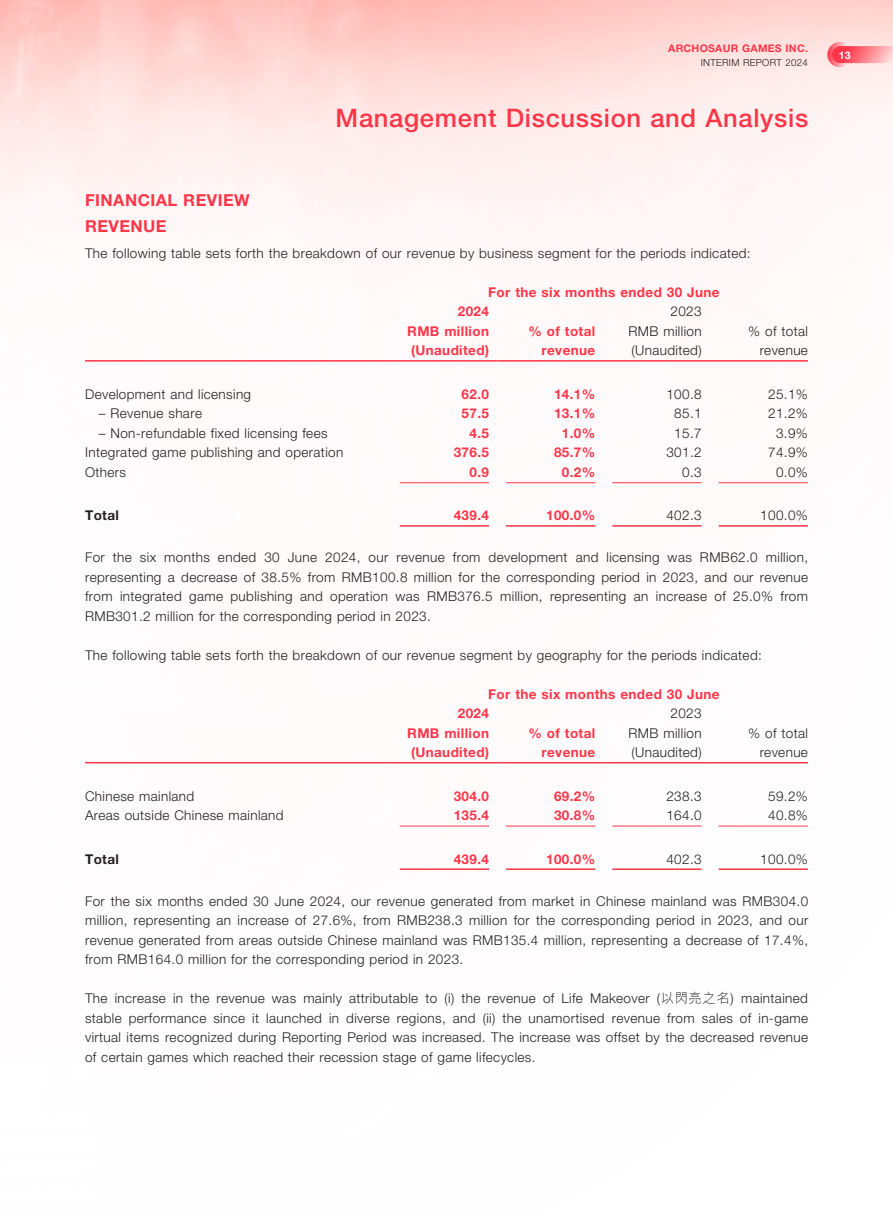
<style>
.page{position:relative;width:893px;height:1212px;background:#fff}
.page>*{position:absolute;margin:0;border:0;box-sizing:border-box;transform-origin:0 0}
.t1{font:500 25.5px "Helvetica Neue LT Std";letter-spacing:.03em;color:#ff3548}
.t2{font:700 16.5px/25.8px "Helvetica Neue LT Std";letter-spacing:.03em;color:#ff3548}
.t3{font:300 13.5px/19.5px "Helvetica Neue LT Std";letter-spacing:.03em;color:#231f20;text-align:justify}
.t4{font:700 13.5px/19.5px "Helvetica Neue LT Std";letter-spacing:.03em;color:#ff3548;text-align:right}
.t5{font:700 13.5px "Helvetica Neue LT Std";letter-spacing:.03em;color:#231f20}
.t6{font:700 10.5px "Helvetica Neue LT Std";letter-spacing:.03em;color:#ff3548}
.t7{font:700 10.5px "Helvetica Neue LT Std";color:#fff}
.t8{font:300 9.75px "Helvetica Neue LT Std";letter-spacing:.03em;color:#231f20}
.s1{font-family:"M Hei HK"}
</style>
<div class="page">
<svg style="left:827px;top:42px;width:26px;height:25px"></svg>
<svg style="left:832px;top:46px;width:61px;height:17px"></svg>
<hr style="left:85px;top:360px;width:306px;height:2px;background:#ff3548">
<hr style="left:391px;top:360px;width:106px;height:2px;background:#ff3548">
<hr style="left:497px;top:360px;width:107px;height:2px;background:#ff3548">
<hr style="left:604px;top:360px;width:106px;height:2px;background:#ff3548">
<hr style="left:710px;top:360px;width:98px;height:2px;background:#ff3548">
<hr style="left:400px;top:482px;width:89px;height:1px;background:#ff3548">
<hr style="left:506px;top:482px;width:89px;height:1px;background:#ff3548">
<hr style="left:612px;top:482px;width:90px;height:1px;background:#ff3548">
<hr style="left:719px;top:482px;width:89px;height:1px;background:#ff3548">
<hr style="left:400px;top:525px;width:89px;height:2px;background:#ff3548">
<hr style="left:506px;top:525px;width:89px;height:2px;background:#ff3548">
<hr style="left:612px;top:525px;width:90px;height:2px;background:#ff3548">
<hr style="left:719px;top:525px;width:89px;height:2px;background:#ff3548">
<hr style="left:85px;top:762px;width:306px;height:1px;background:#ff3548">
<hr style="left:391px;top:762px;width:106px;height:1px;background:#ff3548">
<hr style="left:497px;top:762px;width:107px;height:1px;background:#ff3548">
<hr style="left:604px;top:762px;width:106px;height:1px;background:#ff3548">
<hr style="left:710px;top:762px;width:98px;height:1px;background:#ff3548">
<hr style="left:400px;top:826px;width:89px;height:1px;background:#ff3548">
<hr style="left:506px;top:826px;width:89px;height:1px;background:#ff3548">
<hr style="left:612px;top:826px;width:90px;height:1px;background:#ff3548">
<hr style="left:719px;top:826px;width:89px;height:1px;background:#ff3548">
<hr style="left:400px;top:868px;width:89px;height:2px;background:#ff3548">
<hr style="left:506px;top:868px;width:89px;height:2px;background:#ff3548">
<hr style="left:612px;top:868px;width:90px;height:2px;background:#ff3548">
<hr style="left:719px;top:868px;width:89px;height:2px;background:#ff3548">
<p class="t6" style="left:668px;top:42px;width:141px">ARCHOSAUR GAMES INC.</p>
<p class="t8" style="left:701px;top:56px;width:109px">INTERIM REPORT 2024</p>
<h1 class="t1" style="left:336px;top:103px;width:474px">Management Discussion and Analysis</h1>
<p class="t2" style="left:85px;top:187px;width:166px">FINANCIAL REVIEW<br>REVENUE</p>
<p class="t3" style="left:85px;top:243px;width:667px">The following table sets forth the breakdown of our revenue by business segment for the periods indicated:</p>
<p class="t4" style="left:488px;top:282px;width:233px">For the six months ended 30 June</p>
<p class="t4" style="left:458px;top:301px;width:33px">2024</p>
<p class="t4" style="left:407px;top:321px;width:83px">RMB million</p>
<p class="t4" style="left:411px;top:340px;width:80px">(Unaudited)</p>
<p class="t3" style="left:628px;top:301px;width:75px;text-indent:42px">2023<br>RMB million (Unaudited)</p>
<p class="t3" style="left:748px;top:321px;width:61px;text-align:right">% of total revenue</p>
<p class="t4" style="left:528px;top:321px;width:68px">% of total revenue</p>
<p class="t3" style="left:85px;top:384px;width:168px">Development and licensing</p>
<p class="t4" style="left:462px;top:384px;width:29px">62.0</p>
<p class="t4" style="left:554px;top:384px;width:43px">14.1%</p>
<p class="t3" style="left:666px;top:384px;width:37px">100.8</p>
<p class="t3" style="left:768px;top:384px;width:41px">25.1%</p>
<p class="t3" style="left:99px;top:403px;width:105px">– Revenue share</p>
<p class="t4" style="left:462px;top:403px;width:29px">57.5</p>
<p class="t4" style="left:554px;top:403px;width:43px">13.1%</p>
<p class="t3" style="left:674px;top:403px;width:29px">85.1</p>
<p class="t3" style="left:768px;top:403px;width:41px">21.2%</p>
<p class="t3" style="left:99px;top:423px;width:230px">– Non-refundable fixed licensing fees</p>
<p class="t4" style="left:469px;top:423px;width:21px">4.5</p>
<p class="t4" style="left:562px;top:423px;width:35px">1.0%</p>
<p class="t3" style="left:674px;top:423px;width:29px">15.7</p>
<p class="t3" style="left:776px;top:423px;width:33px">3.9%</p>
<p class="t3" style="left:85px;top:442px;width:260px">Integrated game publishing and operation</p>
<p class="t4" style="left:454px;top:442px;width:37px">376.5</p>
<p class="t4" style="left:554px;top:442px;width:43px">85.7%</p>
<p class="t3" style="left:666px;top:442px;width:37px">301.2</p>
<p class="t3" style="left:768px;top:442px;width:41px">74.9%</p>
<p class="t3" style="left:85px;top:462px;width:42px">Others</p>
<p class="t4" style="left:469px;top:462px;width:21px">0.9</p>
<p class="t4" style="left:562px;top:462px;width:35px">0.2%</p>
<p class="t3" style="left:682px;top:462px;width:21px">0.3</p>
<p class="t3" style="left:776px;top:462px;width:33px">0.0%</p>
<p class="t5" style="left:85px;top:507px;width:35px">Total</p>
<p class="t4" style="left:454px;top:505px;width:37px">439.4</p>
<p class="t4" style="left:546px;top:505px;width:51px">100.0%</p>
<p class="t3" style="left:666px;top:505px;width:37px">402.3</p>
<p class="t3" style="left:760px;top:505px;width:49px">100.0%</p>
<p class="t3" style="left:85px;top:547px;width:725px">For the six months ended 30 June 2024, our revenue from development and licensing was RMB62.0 million, representing a decrease of 38.5% from RMB100.8 million for the corresponding period in 2023, and our revenue from integrated game publishing and operation was RMB376.5 million, representing an increase of 25.0% from RMB301.2 million for the corresponding period in 2023.</p>
<p class="t3" style="left:85px;top:645px;width:678px">The following table sets forth the breakdown of our revenue segment by geography for the periods indicated:</p>
<p class="t4" style="left:488px;top:684px;width:233px">For the six months ended 30 June</p>
<p class="t4" style="left:458px;top:703px;width:33px">2024</p>
<p class="t4" style="left:407px;top:723px;width:83px">RMB million</p>
<p class="t4" style="left:411px;top:742px;width:80px">(Unaudited)</p>
<p class="t3" style="left:628px;top:703px;width:75px;text-indent:42px">2023<br>RMB million (Unaudited)</p>
<p class="t3" style="left:748px;top:723px;width:61px;text-align:right">% of total revenue</p>
<p class="t4" style="left:528px;top:723px;width:68px">% of total revenue</p>
<p class="t3" style="left:85px;top:786px;width:111px">Chinese mainland</p>
<p class="t4" style="left:454px;top:786px;width:37px">304.0</p>
<p class="t4" style="left:554px;top:786px;width:43px">69.2%</p>
<p class="t3" style="left:666px;top:786px;width:37px">238.3</p>
<p class="t3" style="left:768px;top:786px;width:41px">59.2%</p>
<p class="t3" style="left:85px;top:805px;width:200px">Areas outside Chinese mainland</p>
<p class="t4" style="left:454px;top:805px;width:37px">135.4</p>
<p class="t4" style="left:554px;top:805px;width:43px">30.8%</p>
<p class="t3" style="left:666px;top:805px;width:37px">164.0</p>
<p class="t3" style="left:768px;top:805px;width:41px">40.8%</p>
<p class="t5" style="left:85px;top:850px;width:35px">Total</p>
<p class="t4" style="left:454px;top:849px;width:37px">439.4</p>
<p class="t4" style="left:546px;top:849px;width:51px">100.0%</p>
<p class="t3" style="left:666px;top:849px;width:37px">402.3</p>
<p class="t3" style="left:760px;top:849px;width:49px">100.0%</p>
<p class="t3" style="left:85px;top:891px;width:725px">For the six months ended 30 June 2024, our revenue generated from market in Chinese mainland was RMB304.0 million, representing an increase of 27.6%, from RMB238.3 million for the corresponding period in 2023, and our revenue generated from areas outside Chinese mainland was RMB135.4 million, representing a decrease of 17.4%, from RMB164.0 million for the corresponding period in 2023.</p>
<p class="t3" style="left:85px;top:988px;width:725px">The increase in the revenue was mainly attributable to (i) the revenue of Life Makeover (<span class="s1">以閃亮之名</span>) maintained stable performance since it launched in diverse regions, and (ii) the unamortised revenue from sales of in-game virtual items recognized during Reporting Period was increased. The increase was offset by the decreased revenue of certain games which reached their recession stage of game lifecycles.</p>
<p class="t7" style="left:839px;top:49px;width:13px">13</p>
</div>
